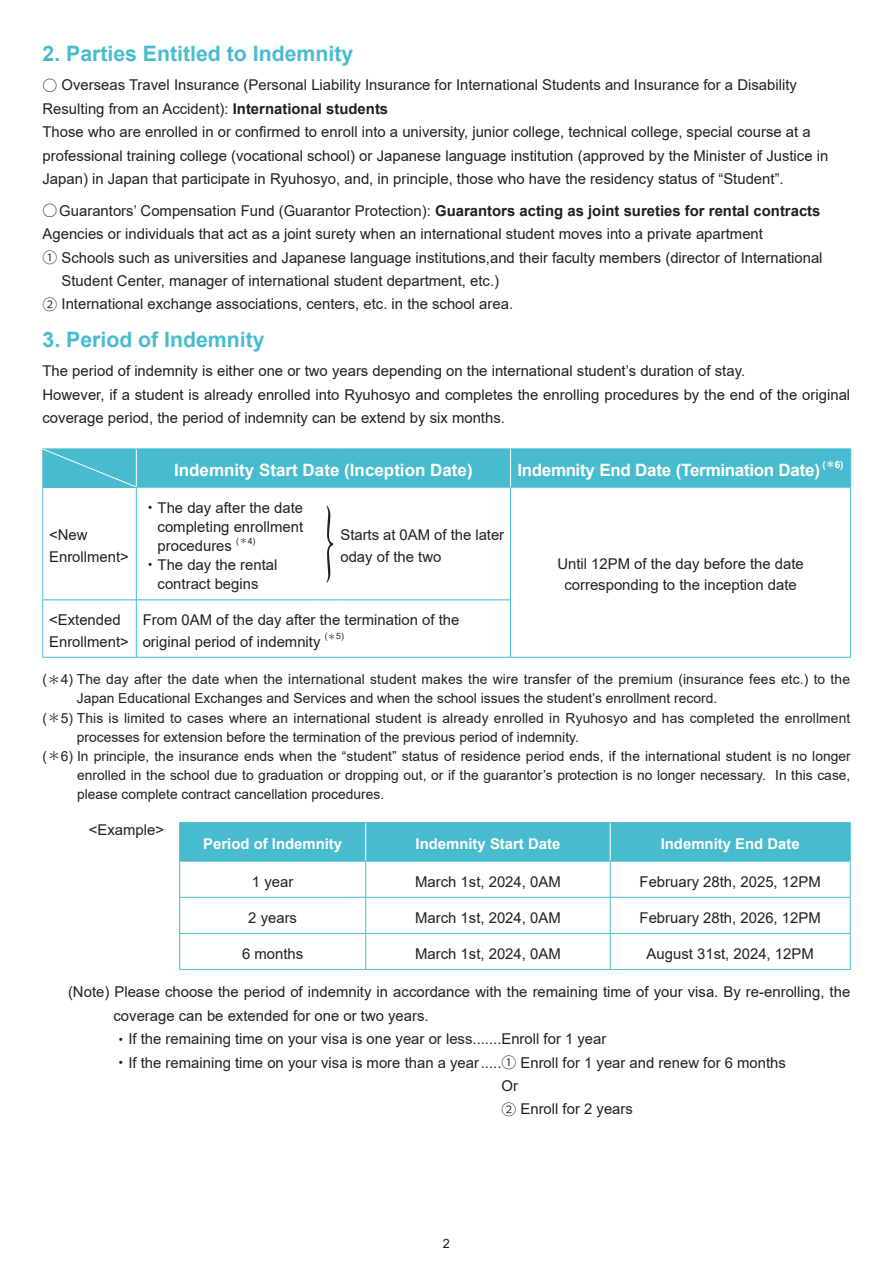
<style>
.page{position:relative;width:893px;height:1263px;background:#fff}
.page>*{position:absolute;margin:0;border:0;box-sizing:border-box;transform-origin:0 0}
.t1{font:700 21.3px "Arial";color:#48bcce}
.t2{font:700 16.95px "Arial";color:#fff}
.t3{font:700 16.95px "Arial";letter-spacing:-.02em;color:#fff}
.t4{font:14.85px/23.4px "Arial";color:#231f20}
.t5{font:700 14.85px "Arial";color:#fff}
.t6{font:13.8px "Arial";color:#231f20}
.t7{font:12.75px "Arial";color:#231f20}
.t8{font:700 9.9px "Arial";color:#fff}
.t9{font:8.7px "Arial";color:#231f20}
.s1{font-family:"Koz Go Pr 6 N"}
.s2{font-weight:700}
</style>
<div class="page">
<hr style="left:43px;top:487px;width:1px;height:113px;background:#48bcce">
<hr style="left:136px;top:487px;width:1px;height:113px;background:#48bcce">
<hr style="left:510px;top:487px;width:1px;height:113px;background:#48bcce">
<hr style="left:850px;top:487px;width:1px;height:113px;background:#48bcce">
<hr style="left:850px;top:600px;width:1px;height:57px;background:#48bcce">
<hr style="left:43px;top:600px;width:1px;height:57px;background:#48bcce">
<hr style="left:43px;top:600px;width:93px;height:1px;background:#48bcce">
<hr style="left:43px;top:657px;width:93px;height:1px;background:#48bcce">
<hr style="left:136px;top:600px;width:1px;height:57px;background:#48bcce">
<hr style="left:136px;top:600px;width:183px;height:1px;background:#48bcce">
<hr style="left:136px;top:657px;width:183px;height:1px;background:#48bcce">
<svg style="left:319px;top:657px;width:21px;height:1px"></svg>
<hr style="left:340px;top:657px;width:170px;height:1px;background:#48bcce">
<svg style="left:319px;top:600px;width:21px;height:1px"></svg>
<hr style="left:340px;top:600px;width:171px;height:1px;background:#48bcce">
<hr style="left:510px;top:600px;width:1px;height:57px;background:#48bcce">
<hr style="left:510px;top:657px;width:341px;height:1px;background:#48bcce">
<div style="left:43px;top:449px;width:808px;height:39px;background:#48bcce"></div>
<svg style="left:327px;top:505px;width:6px;height:78px"></svg>
<div style="left:180px;top:823px;width:670px;height:38px;background:#48bcce"></div>
<hr style="left:365px;top:823px;width:1px;height:38px;background:#fff">
<hr style="left:610px;top:823px;width:1px;height:38px;background:#fff">
<hr style="left:179px;top:823px;width:1px;height:38px;background:#48bcce">
<hr style="left:179px;top:822px;width:187px;height:1px;background:#48bcce">
<hr style="left:366px;top:822px;width:244px;height:1px;background:#48bcce">
<hr style="left:610px;top:822px;width:240px;height:1px;background:#48bcce">
<hr style="left:850px;top:823px;width:1px;height:38px;background:#48bcce">
<hr style="left:179px;top:861px;width:187px;height:1px;background:#48bcce">
<hr style="left:365px;top:861px;width:1px;height:36px;background:#48bcce">
<hr style="left:366px;top:861px;width:244px;height:1px;background:#48bcce">
<hr style="left:610px;top:861px;width:1px;height:36px;background:#48bcce">
<hr style="left:610px;top:861px;width:240px;height:1px;background:#48bcce">
<hr style="left:850px;top:861px;width:1px;height:36px;background:#48bcce">
<hr style="left:179px;top:897px;width:187px;height:1px;background:#48bcce">
<hr style="left:365px;top:897px;width:1px;height:36px;background:#48bcce">
<hr style="left:366px;top:897px;width:244px;height:1px;background:#48bcce">
<hr style="left:610px;top:897px;width:1px;height:36px;background:#48bcce">
<hr style="left:610px;top:897px;width:240px;height:1px;background:#48bcce">
<hr style="left:850px;top:897px;width:1px;height:36px;background:#48bcce">
<hr style="left:179px;top:934px;width:1px;height:35px;background:#48bcce">
<hr style="left:179px;top:933px;width:187px;height:1px;background:#48bcce">
<hr style="left:179px;top:969px;width:187px;height:1px;background:#48bcce">
<hr style="left:365px;top:934px;width:1px;height:35px;background:#48bcce">
<hr style="left:366px;top:933px;width:244px;height:1px;background:#48bcce">
<hr style="left:366px;top:969px;width:244px;height:1px;background:#48bcce">
<hr style="left:610px;top:934px;width:1px;height:35px;background:#48bcce">
<hr style="left:610px;top:933px;width:240px;height:1px;background:#48bcce">
<hr style="left:850px;top:934px;width:1px;height:35px;background:#48bcce">
<hr style="left:610px;top:969px;width:240px;height:1px;background:#48bcce">
<hr style="left:179px;top:861px;width:1px;height:36px;background:#48bcce">
<hr style="left:179px;top:897px;width:1px;height:36px;background:#48bcce">
<h1 class="t1" style="left:43px;top:38px;width:312px">2. Parties Entitled to Indemnity</h1>
<p class="t4" style="left:43px;top:73px;width:787px"><span class="s1">○</span> Overseas Travel Insurance (Personal Liability Insurance for International Students and Insurance for a Disability Resulting from an Accident): <span class="s2">International students<br></span>Those who are enrolled in or confirmed to enroll into a university, junior college, technical college, special course at a professional training college (vocational school) or Japanese language institution (approved by the Minister of Justice in Japan) in Japan that participate in Ryuhosyo, and, in principle, those who have the residency status of “Student”.</p>
<p class="t4" style="left:43px;top:199px;width:779px"><span class="s1">○</span>Guarantors’ Compensation Fund (Guarantor Protection): <span class="s2">Guarantors acting as joint sureties for rental contracts</span></p>
<p class="t4" style="left:43px;top:222px;width:722px">Agencies or individuals that act as a joint surety when an international student moves into a private apartment</p>
<p class="t4" style="left:43px;top:246px;width:781px"><span class="s1">①</span> Schools such as universities and Japanese language institutions,and their faculty members (director of International</p>
<p class="t4" style="left:62px;top:269px;width:439px">Student Center, manager of international student department, etc.)</p>
<p class="t4" style="left:43px;top:292px;width:472px"><span class="s1">②</span> International exchange associations, centers, etc. in the school area.</p>
<h1 class="t1" style="left:43px;top:324px;width:224px">3. Period of Indemnity</h1>
<p class="t4" style="left:43px;top:359px;width:809px">The period of indemnity is either one or two years depending on the international student’s duration of stay.<br>However, if a student is already enrolled into Ryuhosyo and completes the enrolling procedures by the end of the original coverage period, the period of indemnity can be extend by six months.</p>
<p class="t2" style="left:174px;top:458px;width:300px">Indemnity Start Date (Inception Date)</p>
<p class="t3" style="left:517px;top:458px;width:304px">Indemnity End Date (Termination Date)</p>
<p class="t8" style="left:822px;top:458px;width:23px">(<span class="s1">＊</span>6)</p>
<p class="t4" style="left:49px;top:524px;width:81px;line-height:21.3px">&lt;New<br>Enrollment&gt;</p>
<p class="t4" style="left:158px;top:498px;width:147px;line-height:19.2px;text-align:justify;text-indent:-15px"><span class="s1">・</span>The day after the date completing enrollment procedures</p>
<p class="t9" style="left:236px;top:535px;width:21px">(<span class="s1">＊</span>4)</p>
<p class="t4" style="left:143px;top:555px;width:136px;line-height:19.2px;text-align:center"><span class="s1">・</span>The day the rental contract begins</p>
<p class="t4" style="left:340px;top:524px;width:165px;line-height:21.3px">Starts at 0AM of the later oday of the two</p>
<p class="t4" style="left:557px;top:553px;width:248px;line-height:21.3px;text-align:center">Until 12PM of the day before the date corresponding to the inception date</p>
<p class="t4" style="left:49px;top:609px;width:81px;line-height:21.3px">&lt;Extended<br>Enrollment&gt;</p>
<p class="t4" style="left:143px;top:609px;width:318px;line-height:21.3px">From 0AM of the day after the termination of the original period of indemnity</p>
<p class="t9" style="left:325px;top:630px;width:21px">(<span class="s1">＊</span>5)</p>
<p class="t6" style="left:43px;top:670px;width:809px">(<span class="s1">＊</span>4) The day after the date when the international student makes the wire transfer of the premium (insurance fees etc.) to the</p>
<p class="t6" style="left:77px;top:689px;width:642px">Japan Educational Exchanges and Services and when the school issues the student’s enrollment record.</p>
<p class="t6" style="left:43px;top:708px;width:809px">(<span class="s1">＊</span>5) This is limited to cases where an international student is already enrolled in Ryuhosyo and has completed the enrollment</p>
<p class="t6" style="left:77px;top:727px;width:504px">processes for extension before the termination of the previous period of indemnity.</p>
<p class="t6" style="left:43px;top:746px;width:810px">(<span class="s1">＊</span>6) In principle, the insurance ends when the “student” status of residence period ends, if the international student is no longer</p>
<p class="t6" style="left:77px;top:766px;width:775px">enrolled in the school due to graduation or dropping out, or if the guarantor’s protection is no longer necessary. In this case,</p>
<p class="t6" style="left:77px;top:785px;width:309px">please complete contract cancellation procedures.</p>
<p class="t4" style="left:89px;top:818px;width:77px">&lt;Example&gt;</p>
<p class="t5" style="left:203px;top:834px;width:140px">Period of Indemnity</p>
<p class="t5" style="left:416px;top:834px;width:146px">Indemnity Start Date</p>
<p class="t5" style="left:661px;top:834px;width:140px">Indemnity End Date</p>
<p class="t4" style="left:252px;top:870px;width:43px">1 year</p>
<p class="t4" style="left:415px;top:870px;width:147px">March 1st, 2024, 0AM</p>
<p class="t4" style="left:640px;top:870px;width:183px">February 28th, 2025, 12PM</p>
<p class="t4" style="left:248px;top:906px;width:50px">2 years</p>
<p class="t4" style="left:415px;top:906px;width:147px">March 1st, 2024, 0AM</p>
<p class="t4" style="left:640px;top:906px;width:183px">February 28th, 2026, 12PM</p>
<p class="t4" style="left:242px;top:942px;width:63px">6 months</p>
<p class="t4" style="left:415px;top:942px;width:147px">March 1st, 2024, 0AM</p>
<p class="t4" style="left:647px;top:942px;width:169px">August 31st, 2024, 12PM</p>
<p class="t4" style="left:68px;top:980px;width:784px">(Note) Please choose the period of indemnity in accordance with the remaining time of your visa. By re-enrolling, the</p>
<p class="t4" style="left:114px;top:1004px;width:317px">coverage can be extended for one or two years.</p>
<p class="t4" style="left:114px;top:1027px;width:494px"><span class="s1">・</span>If the remaining time on your visa is one year or less.......Enroll for 1 year</p>
<p class="t4" style="left:114px;top:1050px;width:674px"><span class="s1">・</span>If the remaining time on your visa is more than a year.....<span class="s1">①</span> Enroll for 1 year and renew for 6 months</p>
<p class="t4" style="left:501px;top:1074px;width:18px">Or</p>
<p class="t4" style="left:501px;top:1097px;width:133px"><span class="s1">②</span> Enroll for 2 years</p>
<p class="t7" style="left:443px;top:1234px;width:9px">2</p>
</div>
